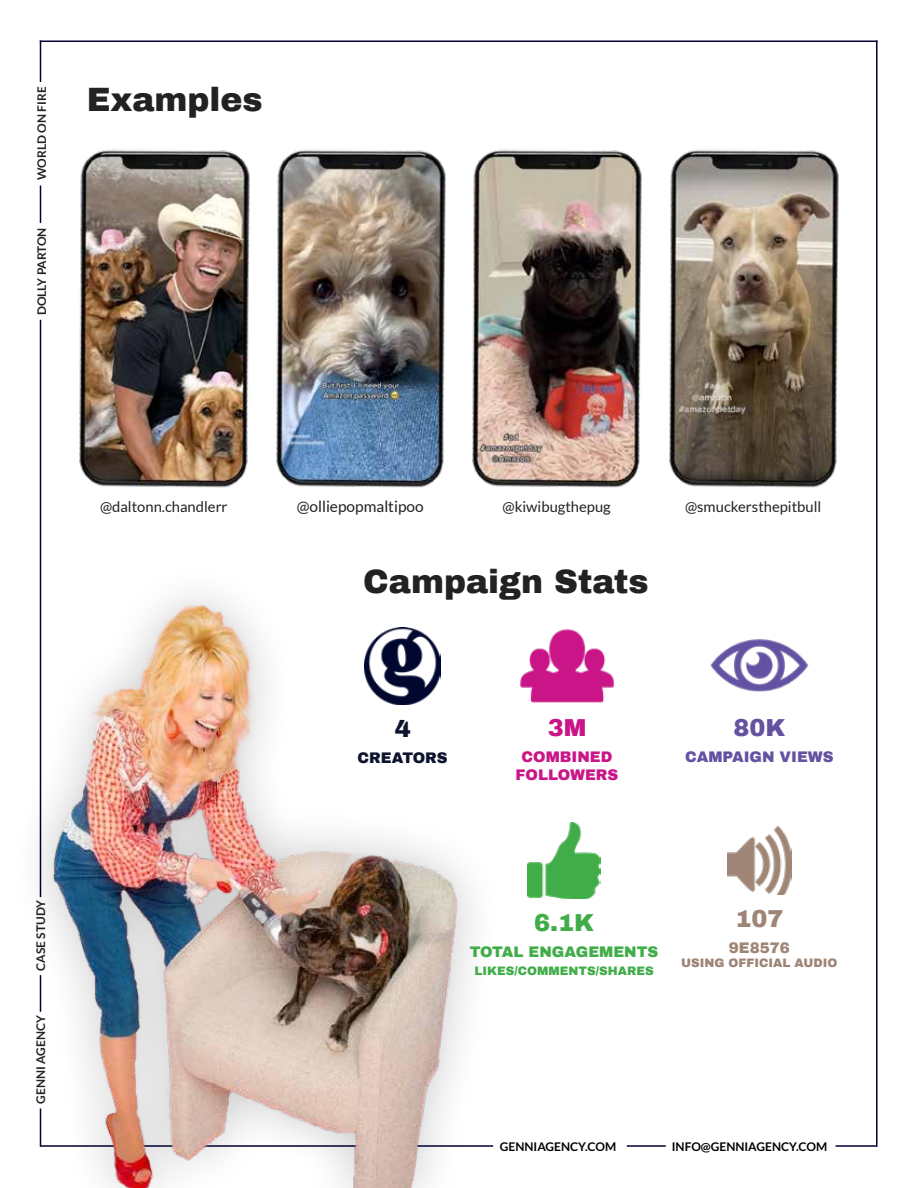
<style>
.page{position:relative;width:918px;height:1188px;background:#fff}
.page>*{position:absolute;margin:0;border:0;box-sizing:border-box;transform-origin:0 0}
.t1{font:900 33px "Archivo";color:#222}
.t2{font:900 24px "Archivo";color:#41ad49}
.t3{font:900 24px "Archivo";color:#6352a2}
.t4{font:900 24px "Archivo";color:#9e8576}
.t5{font:900 24px "Archivo";color:#ca1588}
.t6{font:900 24px "Archivo";color:#0f142e}
.t7{font:15.45px "Lato";color:#222}
.t8{font:900 15px/18px "Archivo";color:#ca1588;text-align:center}
.t9{font:900 15px "Archivo";color:#41ad49}
.t10{font:900 15px "Archivo";color:#6352a2}
.t11{font:900 15px "Archivo";color:#0f142e}
.t12{font:900 15px "Archivo";color:#9e8576}
.t13{font:14.85px "Lato";color:#222}
.t14{font:700 12px "Lato";color:#222}
.t15{font:700 12px "Lato";color:#000}
.t16{font:900 12px "Archivo";color:#41ad49}
.t17{font:900 12px "Archivo";color:#9e8576}
</style>
<div class="page">
<hr style="left:40px;top:40px;width:1px;height:42px;background:#000035">
<hr style="left:40px;top:40px;width:838px;height:2px;background:#000035">
<hr style="left:627px;top:1145px;width:39px;height:2px;background:#000035">
<hr style="left:836px;top:1145px;width:41px;height:2px;background:#000035">
<hr style="left:40px;top:185px;width:1px;height:712px;background:#000035">
<hr style="left:876px;top:40px;width:2px;height:1107px;background:#000035">
<img style="left:38px;top:578px;width:456px;height:610px">
<img style="left:276px;top:149px;width:170px;height:339px">
<img style="left:79px;top:149px;width:171px;height:339px">
<img style="left:472px;top:149px;width:170px;height:339px">
<img style="left:669px;top:149px;width:170px;height:339px">
<img style="left:520px;top:629px;width:96px;height:74px">
<img style="left:710px;top:639px;width:99px;height:53px">
<img style="left:527px;top:822px;width:74px;height:77px">
<img style="left:727px;top:827px;width:65px;height:67px">
<div style="left:34px;top:225px;width:14px;height:93px;background:#fff"></div>
<img style="left:364px;top:628px;width:77px;height:76px">
<p class="t14" style="left:35px;top:180px;width:95px;rotate:-90deg">WORLD ON FIRE</p>
<p class="t14" style="left:35px;top:315px;width:89px;rotate:-90deg">DOLLY PARTON</p>
<h1 class="t1" style="left:87px;top:79px;width:178px">Examples</h1>
<p class="t14" style="left:34px;top:971px;width:72px;rotate:-90deg">CASE STUDY</p>
<p class="t14" style="left:34px;top:1104px;width:90px;rotate:-90deg">GENNI AGENCY</p>
<p class="t13" style="left:100px;top:498px;width:129px">@daltonn.chandlerr</p>
<p class="t7" style="left:297px;top:498px;width:129px">@olliepopmaltipoo</p>
<p class="t13" style="left:503px;top:498px;width:110px">@kiwibugthepug</p>
<p class="t13" style="left:685px;top:498px;width:138px">@smuckersthepitbull</p>
<h1 class="t1" style="left:363px;top:562px;width:287px">Campaign Stats</h1>
<h2 class="t6" style="left:395px;top:714px;width:18px">4</h2>
<p class="t11" style="left:358px;top:748px;width:92px">CREATORS</p>
<h2 class="t5" style="left:548px;top:713px;width:40px">3M</h2>
<p class="t8" style="left:516px;top:748px;width:104px">COMBINED<br>FOLLOWERS</p>
<h2 class="t3" style="left:733px;top:713px;width:54px">80K</h2>
<p class="t10" style="left:685px;top:748px;width:150px">CAMPAIGN VIEWS</p>
<h2 class="t2" style="left:534px;top:908px;width:61px">6.1K</h2>
<p class="t9" style="left:470px;top:943px;width:190px">TOTAL ENGAGEMENTS</p>
<p class="t16" style="left:474px;top:964px;width:181px">LIKES/COMMENTS/SHARES</p>
<h2 class="t4" style="left:735px;top:904px;width:50px">107</h2>
<p class="t12" style="left:729px;top:939px;width:62px">9E8576</p>
<p class="t17" style="left:681px;top:956px;width:158px">USING OFFICIAL AUDIO</p>
<p class="t15" style="left:500px;top:1140px;width:118px">GENNIAGENCY.COM</p>
<p class="t15" style="left:672px;top:1140px;width:157px">INFO@GENNIAGENCY.COM</p>
</div>
